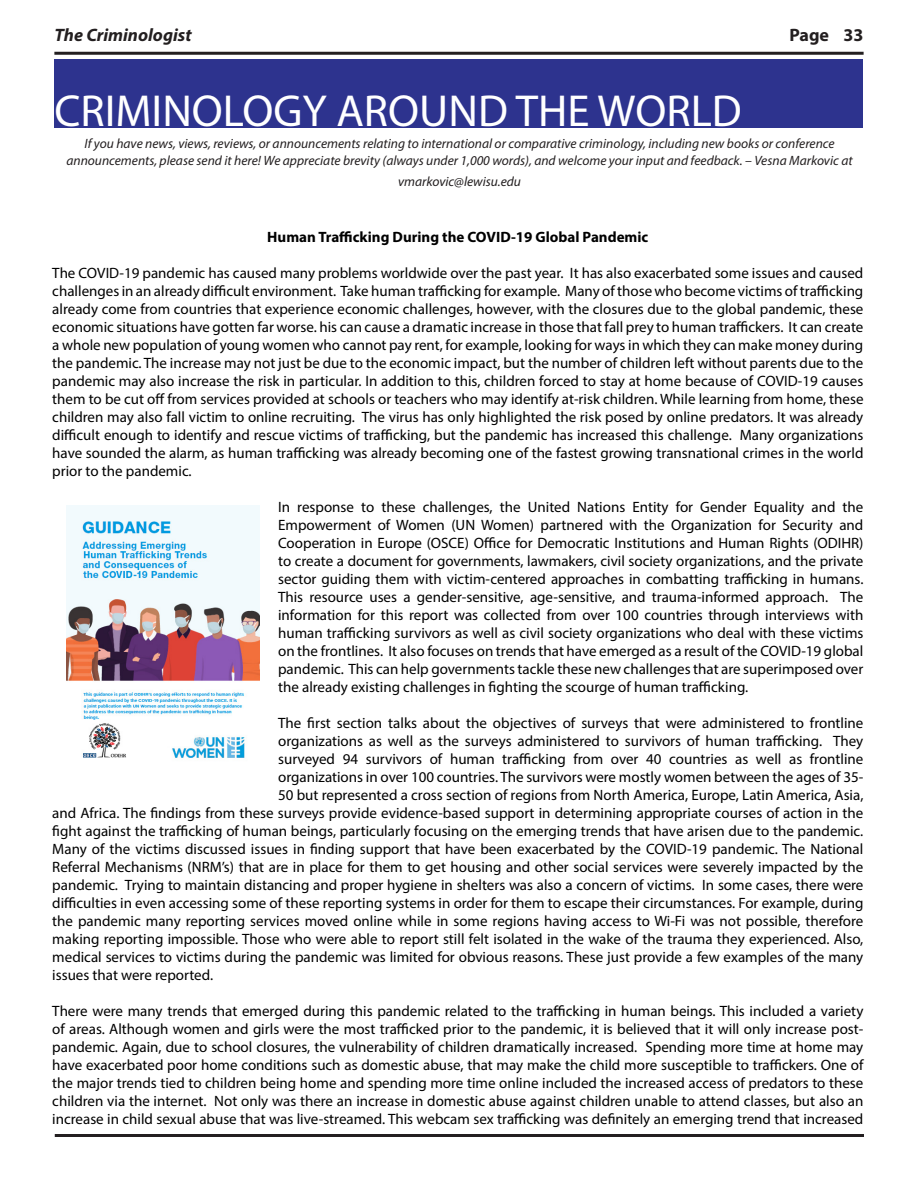
<style>
.page{position:relative;width:918px;height:1188px;background:#fff}
.page>*{position:absolute;margin:0;border:0;box-sizing:border-box;transform-origin:0 0}
.t1{font:45px "Myriad Pro";color:#fff}
.t2{font:italic 700 18px "Myriad Pro";color:#231f20}
.t3{font:700 18px "Myriad Pro";color:#231f20}
.t4{font:15px/18px "Myriad Pro";color:#000;text-align:justify}
.t5{font:700 15px "Myriad Pro";color:#000}
.t6{font:italic 13.5px/16.2px "Myriad Pro";color:#231f20;text-align:center}
</style>
<div class="page">
<hr style="left:54px;top:52px;width:810px;height:3px;background:#231f20">
<hr style="left:55px;top:1134px;width:809px;height:3px;background:#231f20">
<div style="left:55px;top:59px;width:808px;height:69px;background:#2d338e"></div>
<div style="left:54px;top:92px;width:791px;height:35px;background:#2d338e"></div>
<img style="left:66px;top:505px;width:193px;height:253px">
<p class="t2" style="left:54px;top:23px;width:139px">The Criminologist</p>
<p class="t3" style="left:789px;top:23px;width:76px">Page 33</p>
<p class="t1" style="left:54px;top:83px;width:689px">CRIMINOLOGY AROUND THE WORLD</p>
<p class="t6" style="left:66px;top:135px;width:788px">If you have news, views, reviews, or announcements relating to international or comparative criminology, including new books or conference announcements, please send it here! We appreciate brevity (always under 1,000 words), and welcome your input and feedback. – Vesna Markovic at</p>
<p class="t6" style="left:398px;top:173px;width:124px">vmarkovic@lewisu.edu</p>
<p class="t5" style="left:267px;top:228px;width:383px">Human Trafficking During the COVID-19 Global Pandemic</p>
<p class="t4" style="left:52px;top:264px;width:813px">The COVID-19 pandemic has caused many problems worldwide over the past year. It has also exacerbated some issues and caused challenges in an already difficult environment. Take human trafficking for example. Many of those who become victims of trafficking already come from countries that experience economic challenges, however, with the closures due to the global pandemic, these economic situations have gotten far worse. his can cause a dramatic increase in those that fall prey to human traffickers. It can create a whole new population of young women who cannot pay rent, for example, looking for ways in which they can make money during the pandemic. The increase may not just be due to the economic impact, but the number of children left without parents due to the pandemic may also increase the risk in particular. In addition to this, children forced to stay at home because of COVID-19 causes them to be cut off from services provided at schools or teachers who may identify at-risk children. While learning from home, these children may also fall victim to online recruiting. The virus has only highlighted the risk posed by online predators. It was already difficult enough to identify and rescue victims of trafficking, but the pandemic has increased this challenge. Many organizations have sounded the alarm, as human trafficking was already becoming one of the fastest growing transnational crimes in the world prior to the pandemic.</p>
<p class="t4" style="left:278px;top:498px;width:587px">In response to these challenges, the United Nations Entity for Gender Equality and the Empowerment of Women (UN Women) partnered with the Organization for Security and Cooperation in Europe (OSCE) Office for Democratic Institutions and Human Rights (ODIHR) to create a document for governments, lawmakers, civil society organizations, and the private sector guiding them with victim-centered approaches in combatting trafficking in humans.<br>This resource uses a gender-sensitive, age-sensitive, and trauma-informed approach. The information for this report was collected from over 100 countries through interviews with human trafficking survivors as well as civil society organizations who deal with these victims on the frontlines. It also focuses on trends that have emerged as a result of the COVID-19 global pandemic. This can help governments tackle these new challenges that are superimposed over the already existing challenges in fighting the scourge of human trafficking.</p>
<p class="t4" style="left:278px;top:714px;width:587px">The first section talks about the objectives of surveys that were administered to frontline</p>
<p class="t4" style="left:278px;top:732px;width:587px">organizations as well as the surveys administered to survivors of human trafficking. They</p>
<p class="t4" style="left:278px;top:750px;width:587px">surveyed 94 survivors of human trafficking from over 40 countries as well as frontline</p>
<p class="t4" style="left:278px;top:768px;width:587px">organizations in over 100 countries. The survivors were mostly women between the ages of 35-</p>
<p class="t4" style="left:278px;top:786px;width:587px">50 but represented a cross section of regions from North America, Europe, Latin America, Asia,</p>
<p class="t4" style="left:52px;top:804px;width:813px">and Africa. The findings from these surveys provide evidence-based support in determining appropriate courses of action in the</p>
<p class="t4" style="left:52px;top:822px;width:812px">fight against the trafficking of human beings, particularly focusing on the emerging trends that have arisen due to the pandemic.</p>
<p class="t4" style="left:52px;top:840px;width:813px">Many of the victims discussed issues in finding support that have been exacerbated by the COVID-19 pandemic. The National</p>
<p class="t4" style="left:52px;top:858px;width:813px">Referral Mechanisms (NRM’s) that are in place for them to get housing and other social services were severely impacted by the</p>
<p class="t4" style="left:52px;top:876px;width:813px">pandemic. Trying to maintain distancing and proper hygiene in shelters was also a concern of victims. In some cases, there were</p>
<p class="t4" style="left:52px;top:894px;width:813px">difficulties in even accessing some of these reporting systems in order for them to escape their circumstances. For example, during</p>
<p class="t4" style="left:52px;top:912px;width:813px">the pandemic many reporting services moved online while in some regions having access to Wi-Fi was not possible, therefore</p>
<p class="t4" style="left:52px;top:930px;width:813px">making reporting impossible. Those who were able to report still felt isolated in the wake of the trauma they experienced. Also,</p>
<p class="t4" style="left:52px;top:948px;width:813px">medical services to victims during the pandemic was limited for obvious reasons. These just provide a few examples of the many</p>
<p class="t4" style="left:52px;top:966px;width:162px">issues that were reported.</p>
<p class="t4" style="left:52px;top:1002px;width:813px">There were many trends that emerged during this pandemic related to the trafficking in human beings. This included a variety of areas. Although women and girls were the most trafficked prior to the pandemic, it is believed that it will only increase post&shy;pandemic. Again, due to school closures, the vulnerability of children dramatically increased. Spending more time at home may have exacerbated poor home conditions such as domestic abuse, that may make the child more susceptible to traffickers. One of the major trends tied to children being home and spending more time online included the increased access of predators to these children via the internet. Not only was there an increase in domestic abuse against children unable to attend classes, but also an increase in child sexual abuse that was live-streamed. This webcam sex trafficking was definitely an emerging trend that increased</p>
</div>
